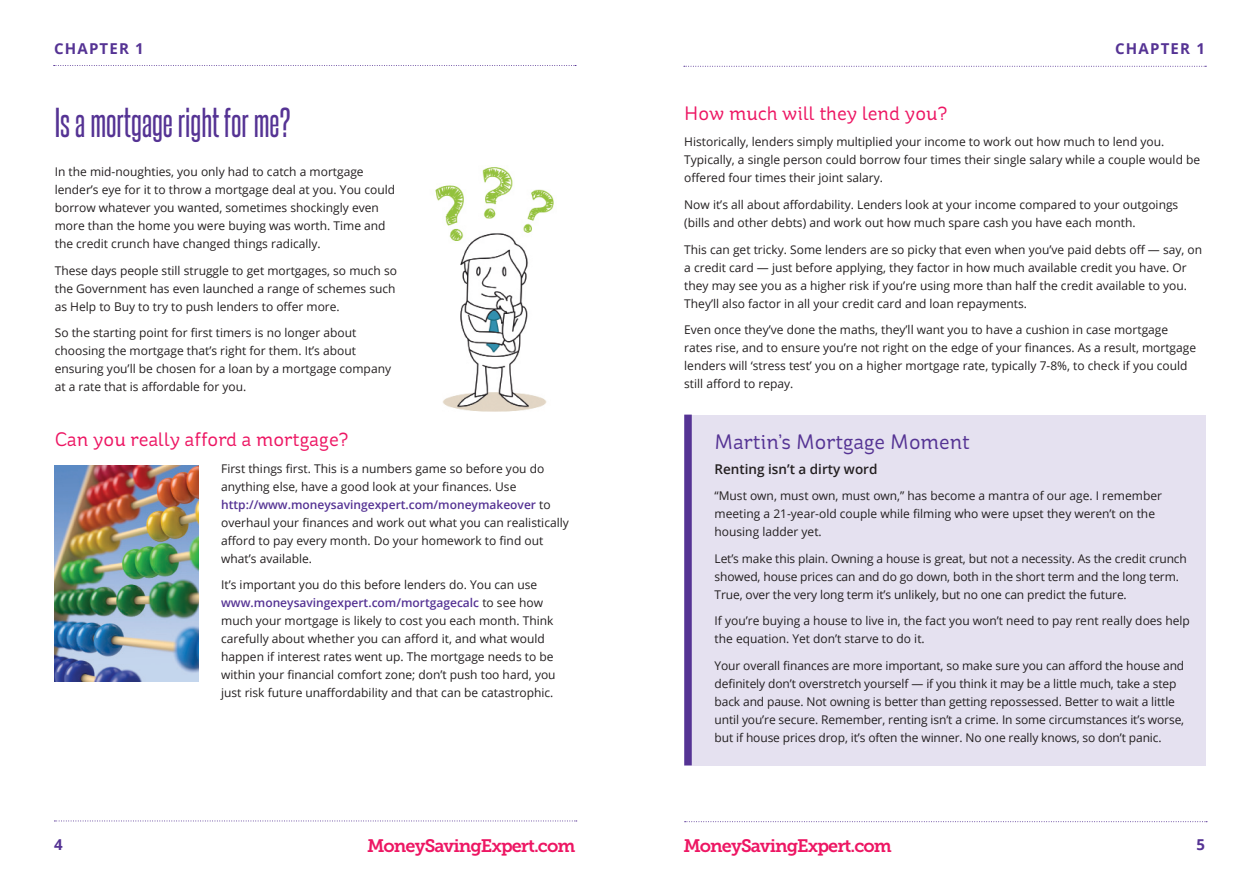
<style>
.page{position:relative;width:1259px;height:893px;background:#fff}
.page>*{position:absolute;margin:0;border:0;box-sizing:border-box;transform-origin:0 0}
.t1{font:36px "Steelfish Rg";color:#553394}
.t2{font:21px "St Ryde";color:#553394}
.t3{font:19.5px "St Ryde";color:#ed1663}
.t4{font:18px "Museo Slab 700";letter-spacing:-.05em;color:#ed1663}
.t5{font:700 15px "Open Sans";letter-spacing:.08em;color:#553394}
.t6{font:600 13.5px "Open Sans";color:#231f20}
.t7{font:12px/18px "Open Sans";color:#231f20}
.s1{font-weight:600;color:#553394}
</style>
<div class="page">
<svg style="left:54px;top:65px;width:522px;height:1px"></svg>
<svg style="left:54px;top:821px;width:523px;height:1px"></svg>
<img style="left:435px;top:167px;width:119px;height:245px">
<img style="left:54px;top:465px;width:144px;height:217px">
<svg style="left:684px;top:66px;width:522px;height:1px"></svg>
<svg style="left:684px;top:821px;width:523px;height:1px"></svg>
<div style="left:684px;top:415px;width:521px;height:350px;background:#e5e1f0"></div>
<div style="left:684px;top:415px;width:8px;height:350px;background:#553394"></div>
<p class="t5" style="left:54px;top:38px;width:91px">CHAPTER 1</p>
<p class="t5" style="left:1115px;top:38px;width:91px">CHAPTER 1</p>
<h1 class="t1" style="left:55px;top:100px;width:237px">Is a mortgage right for me?</h1>
<p class="t7" style="left:55px;top:163px;width:342px">In the mid-noughties, you only had to catch a mortgage lender’s eye for it to throw a mortgage deal at you. You could borrow whatever you wanted, sometimes shockingly even more than the home you were buying was worth. Time and the credit crunch have changed things radically.</p>
<p class="t7" style="left:55px;top:261px;width:344px">These days people still struggle to get mortgages, so much so the Government has even launched a range of schemes such as Help to Buy to try to push lenders to offer more.</p>
<p class="t7" style="left:55px;top:324px;width:338px">So the starting point for first timers is no longer about choosing the mortgage that’s right for them. It’s about ensuring you’ll be chosen for a loan by a mortgage company at a rate that is affordable for you.</p>
<h3 class="t3" style="left:55px;top:428px;width:295px">Can you really afford a mortgage?</h3>
<p class="t7" style="left:221px;top:459px;width:349px">First things first. This is a numbers game so before you do anything else, have a good look at your finances. Use <span class="s1">http://www.moneysavingexpert.com/moneymakeover</span> to overhaul your finances and work out what you can realistically afford to pay every month. Do your homework to find out what’s available.</p>
<p class="t7" style="left:221px;top:576px;width:336px">It’s important you do this before lenders do. You can use <span class="s1">www.moneysavingexpert.com/mortgagecalc</span> to see how much your mortgage is likely to cost you each month. Think carefully about whether you can afford it, and what would happen if interest rates went up. The mortgage needs to be within your financial comfort zone; don’t push too hard, you just risk future unaffordability and that can be catastrophic.</p>
<h3 class="t3" style="left:684px;top:102px;width:264px">How much will they lend you?</h3>
<p class="t7" style="left:684px;top:133px;width:517px">Historically, lenders simply multiplied your income to work out how much to lend you.<br>Typically, a single person could borrow four times their single salary while a couple would be offered four times their joint salary.</p>
<p class="t7" style="left:684px;top:195px;width:495px">Now it’s all about affordability. Lenders look at your income compared to your outgoings (bills and other debts) and work out how much spare cash you have each month.</p>
<p class="t7" style="left:684px;top:240px;width:519px">This can get tricky. Some lenders are so picky that even when you’ve paid debts off — say, on a credit card — just before applying, they factor in how much available credit you have. Or they may see you as a higher risk if you’re using more than half the credit available to you.<br>They’ll also factor in all your credit card and loan repayments.</p>
<p class="t7" style="left:684px;top:320px;width:513px">Even once they’ve done the maths, they’ll want you to have a cushion in case mortgage rates rise, and to ensure you’re not right on the edge of your finances. As a result, mortgage lenders will ‘stress test’ you on a higher mortgage rate, typically 7-8%, to check if you could still afford to repay.</p>
<h2 class="t2" style="left:714px;top:430px;width:257px">Martin’s Mortgage Moment</h2>
<p class="t6" style="left:714px;top:459px;width:164px">Renting isn’t a dirty word</p>
<p class="t7" style="left:714px;top:486px;width:449px">“Must own, must own, must own,” has become a mantra of our age. I remember meeting a 21-year-old couple while filming who were upset they weren’t on the housing ladder yet.</p>
<p class="t7" style="left:714px;top:549px;width:474px">Let’s make this plain. Owning a house is great, but not a necessity. As the credit crunch showed, house prices can and do go down, both in the short term and the long term.<br>True, over the very long term it’s unlikely, but no one can predict the future.</p>
<p class="t7" style="left:714px;top:611px;width:477px">If you’re buying a house to live in, the fact you won’t need to pay rent really does help the equation. Yet don’t starve to do it.</p>
<p class="t7" style="left:714px;top:656px;width:471px">Your overall finances are more important, so make sure you can afford the house and definitely don’t overstretch yourself — if you think it may be a little much, take a step back and pause. Not owning is better than getting repossessed. Better to wait a little until you’re secure. Remember, renting isn’t a crime. In some circumstances it’s worse, but if house prices drop, it’s often the winner. No one really knows, so don’t panic.</p>
<p class="t5" style="left:54px;top:834px;width:10px">4</p>
<h3 class="t4" style="left:367px;top:836px;width:210px">MoneySavingExpert.com</h3>
<h3 class="t4" style="left:683px;top:836px;width:210px">MoneySavingExpert.com</h3>
<p class="t5" style="left:1196px;top:834px;width:10px">5</p>
</div>
